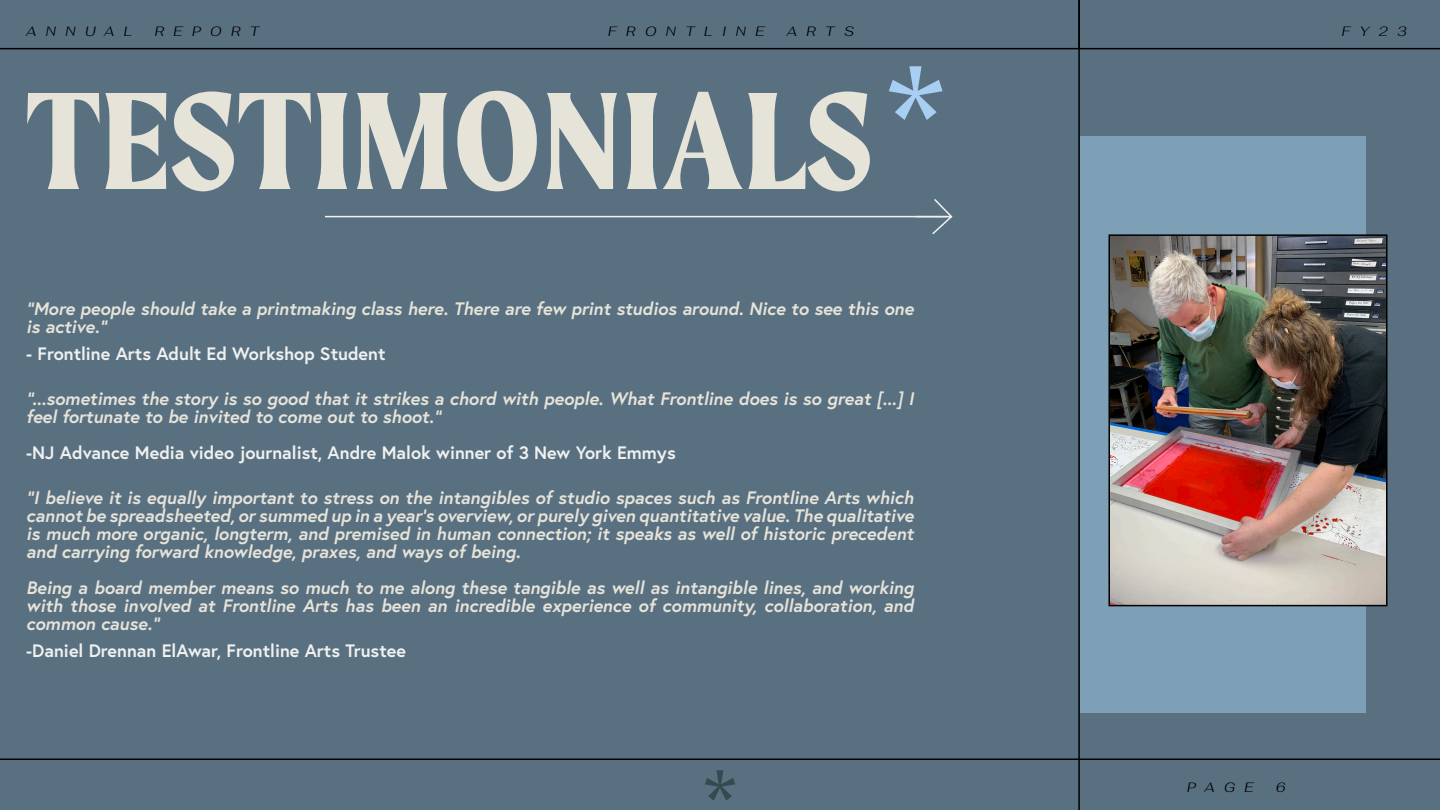
<style>
.page{position:relative;width:1440px;height:810px;background:#597081}
.page>*{position:absolute;margin:0;border:0;box-sizing:border-box;transform-origin:0 0}
.Heading{font:700 147.75px "Moret";color:#e6e3d9}
.Body{font:italic 700 18px/18px "Europa";color:#e6e3d9}
.Body-2{font:700 18px "Europa";color:#f0f1ee}
.Subheading{font:italic 300 13.5px "Fahkwang";letter-spacing:.7em;color:#000}
</style>
<div class="page">
<div style="left:1080px;top:136px;width:285px;height:577px;background:#7ea0b7"></div>
<img style="left:1111px;top:237px;width:274px;height:366px">
<div style="left:1108px;top:234px;width:280px;height:372px;border:2px solid #000"></div>
<hr style="left:1078px;top:0;width:2px;height:810px;background:#000">
<hr style="left:0;top:758px;width:1440px;height:2px;background:#000">
<hr style="left:0;top:48px;width:1440px;height:1px;background:#000">
<svg style="left:889px;top:66px;width:54px;height:54px"></svg>
<hr style="left:325px;top:216px;width:622px;height:1px;background:#f0f1ee">
<svg style="left:914px;top:199px;width:39px;height:36px"></svg>
<svg style="left:705px;top:770px;width:30px;height:31px"></svg>
<p class="Subheading" style="left:26px;top:20px;width:108px">ANNUAL</p>
<p class="Subheading" style="left:155px;top:20px;width:106px">REPORT</p>
<p class="Subheading" style="left:608px;top:20px;width:158px">FRONTLINE</p>
<p class="Subheading" style="left:787px;top:20px;width:69px">ARTS</p>
<p class="Subheading" style="left:1342px;top:20px;width:66px">FY23</p>
<p class="Heading" style="left:26px;top:54px;width:849px">TESTIMONIALS</p>
<p class="Body" style="left:26px;top:299px;width:889px">“More people should take a printmaking class here. There are few print studios around. Nice to see this one is active.”</p>
<p class="Body-2" style="left:26px;top:341px;width:361px">- Frontline Arts Adult Ed Workshop Student</p>
<p class="Body" style="left:26px;top:389px;width:889px">“...sometimes the story is so good that it strikes a chord with people. What Frontline does is so great [...] I feel fortunate to be invited to come out to shoot.”</p>
<p class="Body-2" style="left:26px;top:440px;width:651px">-NJ Advance Media video journalist, Andre Malok winner of 3 New York Emmys</p>
<p class="Body" style="left:26px;top:488px;width:889px;text-align:justify">“I believe it is equally important to stress on the intangibles of studio spaces such as Frontline Arts which cannot be spreadsheeted, or summed up in a year’s overview, or purely given quantitative value. The qualitative is much more organic, longterm, and premised in human connection; it speaks as well of historic precedent and carrying forward knowledge, praxes, and ways of being.</p>
<p class="Body" style="left:26px;top:578px;width:889px;text-align:justify">Being a board member means so much to me along these tangible as well as intangible lines, and working with those involved at Frontline Arts has been an incredible experience of community, collaboration, and common cause.“</p>
<p class="Body-2" style="left:26px;top:638px;width:381px">-Daniel Drennan ElAwar, Frontline Arts Trustee</p>
<p class="Subheading" style="left:1187px;top:776px;width:68px">PAGE</p>
<p class="Subheading" style="left:1276px;top:776px;width:11px">6</p>
</div>
